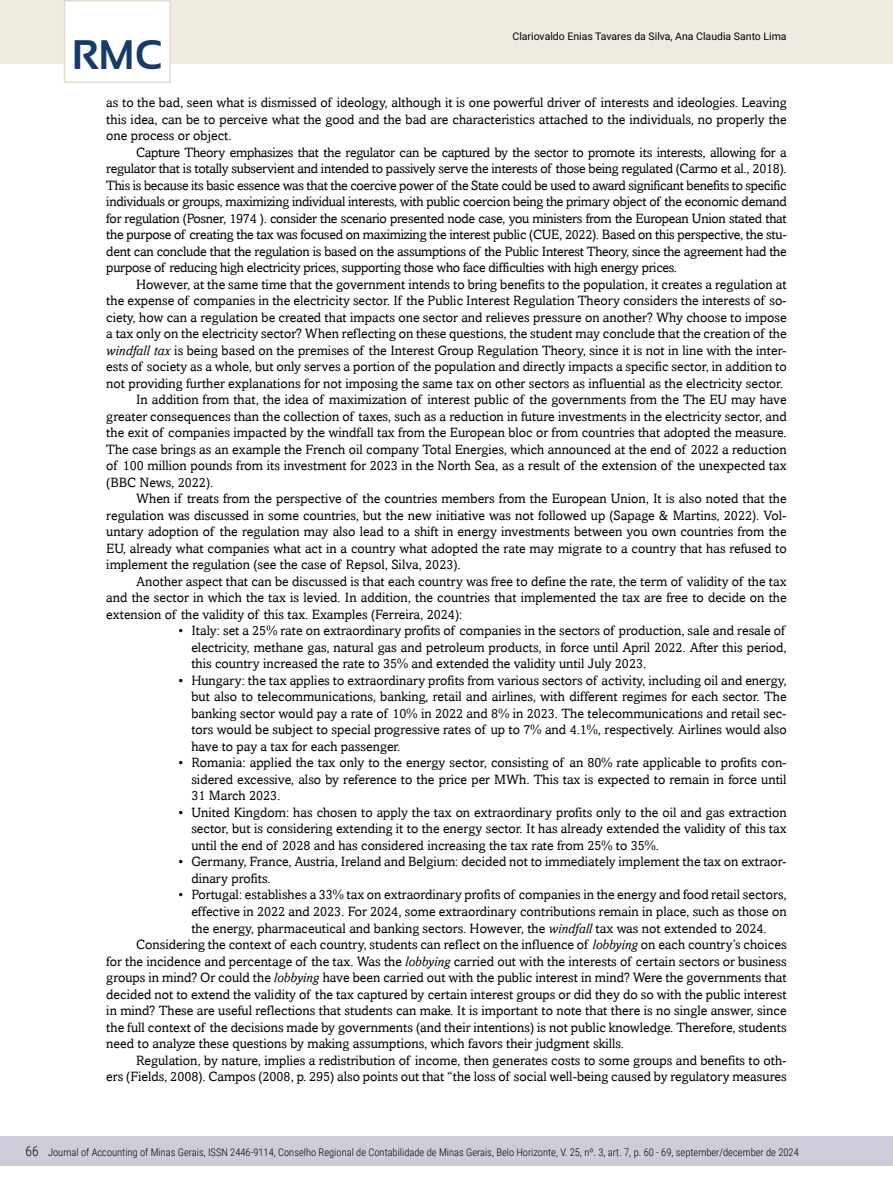
<style>
.page{position:relative;width:893px;height:1191px;background:#fff}
.page>*{position:absolute;margin:0;border:0;box-sizing:border-box;transform-origin:0 0}
.t1{font:700 41.25px "Sansation";color:#143b6b}
.t2{font:13.5px/16.5px "Amasis";color:#000;text-align:justify}
.t3{font:300 10.5px "Roboto Condensed";color:#000}
.t4{font:10.5px "Roboto";color:#000}
.s1{font-style:italic}
.s2{font-size:13.5px}
</style>
<div class="page">
<div style="left:0;top:0;width:893px;height:64px;background:#efebe1"></div>
<div style="left:64px;top:0;width:107px;height:83px;background:#fff;border:2px solid #e4dcca"></div>
<div style="left:0;top:1135px;width:893px;height:30px;background:#cdcdda"></div>
<h1 class="t1" style="left:72px;top:32px;width:92px">RMC</h1>
<p class="t4" style="left:513px;top:29px;width:276px">Clariovaldo Enias Tavares da Silva, Ana Claudia Santo Lima</p>
<p class="t2" style="left:106px;top:94px;width:682px">as to the bad, seen what is dismissed of ideology, although it is one powerful driver of interests and ideologies. Leaving this idea, can be to perceive what the good and the bad are characteristics attached to the individuals, no properly the one process or object.</p>
<p class="t2" style="left:106px;top:144px;width:682px;text-indent:30px">Capture Theory emphasizes that the regulator can be captured by the sector to promote its interests, allowing for a regulator that is totally subservient and intended to passively serve the interests of those being regulated (Carmo et al., 2018).<br>This is because its basic essence was that the coercive power of the State could be used to award significant benefits to specific individuals or groups, maximizing individual interests, with public coercion being the primary object of the economic demand for regulation (Posner, 1974 ). consider the scenario presented node case, you ministers from the European Union stated that the purpose of creating the tax was focused on maximizing the interest public (CUE, 2022). Based on this perspective, the stu&shy;dent can conclude that the regulation is based on the assumptions of the Public Interest Theory, since the agreement had the purpose of reducing high electricity prices, supporting those who face difficulties with high energy prices.</p>
<p class="t2" style="left:136px;top:276px;width:652px">However, at the same time that the government intends to bring benefits to the population, it creates a regulation at</p>
<p class="t2" style="left:106px;top:292px;width:682px">the expense of companies in the electricity sector. If the Public Interest Regulation Theory considers the interests of so-</p>
<p class="t2" style="left:106px;top:309px;width:682px">ciety, how can a regulation be created that impacts one sector and relieves pressure on another? Why choose to impose</p>
<p class="t2" style="left:106px;top:325px;width:682px">a tax only on the electricity sector? When reflecting on these questions, the student may conclude that the creation of the</p>
<p class="t2" style="left:106px;top:342px;width:682px"><span class="s1">windfall tax</span> is being based on the premises of the Interest Group Regulation Theory, since it is not in line with the inter-</p>
<p class="t2" style="left:106px;top:358px;width:682px">ests of society as a whole, but only serves a portion of the population and directly impacts a specific sector, in addition to</p>
<p class="t2" style="left:106px;top:375px;width:678px">not providing further explanations for not imposing the same tax on other sectors as influential as the electricity sector.</p>
<p class="t2" style="left:136px;top:391px;width:652px">In addition from that, the idea of maximization of interest public of the governments from the The EU may have</p>
<p class="t2" style="left:106px;top:408px;width:682px">greater consequences than the collection of taxes, such as a reduction in future investments in the electricity sector, and</p>
<p class="t2" style="left:106px;top:424px;width:682px">the exit of companies impacted by the windfall tax from the European bloc or from countries that adopted the measure.</p>
<p class="t2" style="left:106px;top:441px;width:682px">The case brings as an example the French oil company Total Energies, which announced at the end of 2022 a reduction</p>
<p class="t2" style="left:106px;top:457px;width:682px">of 100 million pounds from its investment for 2023 in the North Sea, as a result of the extension of the unexpected tax</p>
<p class="t2" style="left:106px;top:474px;width:109px">(BBC News, 2022).</p>
<p class="t2" style="left:136px;top:490px;width:652px">When if treats from the perspective of the countries members from the European Union, It is also noted that the</p>
<p class="t2" style="left:106px;top:507px;width:682px">regulation was discussed in some countries, but the new initiative was not followed up (Sapage &amp; Martins, 2022). Vol-</p>
<p class="t2" style="left:106px;top:523px;width:682px">untary adoption of the regulation may also lead to a shift in energy investments between you own countries from the</p>
<p class="t2" style="left:106px;top:540px;width:682px">EU, already what companies what act in a country what adopted the rate may migrate to a country that has refused to</p>
<p class="t2" style="left:106px;top:556px;width:356px">implement the regulation (see the case of Repsol, Silva, 2023).</p>
<p class="t2" style="left:136px;top:573px;width:652px">Another aspect that can be discussed is that each country was free to define the rate, the term of validity of the tax</p>
<p class="t2" style="left:106px;top:589px;width:682px">and the sector in which the tax is levied. In addition, the countries that implemented the tax are free to decide on the</p>
<p class="t2" style="left:106px;top:606px;width:357px">extension of the validity of this tax. Examples (Ferreira, 2024):</p>
<p class="t2" style="left:191px;top:622px;width:597px;text-align:left;text-indent:-13px">• Italy: set a 25% rate on extraordinary profits of companies in the sectors of production, sale and resale of electricity, methane gas, natural gas and petroleum products, in force until April 2022. After this period, this country increased the rate to 35% and extended the validity until July 2023.</p>
<p class="t2" style="left:191px;top:672px;width:597px;text-indent:-13px">• Hungary: the tax applies to extraordinary profits from various sectors of activity, including oil and energy, but also to telecommunications, banking, retail and airlines, with different regimes for each sector. The banking sector would pay a rate of 10% in 2022 and 8% in 2023. The telecommunications and retail sec&shy;tors would be subject to special progressive rates of up to 7% and 4.1%, respectively. Airlines would also have to pay a tax for each passenger.</p>
<p class="t2" style="left:191px;top:754px;width:597px;text-indent:-13px">• Romania: applied the tax only to the energy sector, consisting of an 80% rate applicable to profits con&shy;sidered excessive, also by reference to the price per MWh. This tax is expected to remain in force until 31 March 2023.</p>
<p class="t2" style="left:191px;top:804px;width:597px;text-indent:-13px">• United Kingdom: has chosen to apply the tax on extraordinary profits only to the oil and gas extraction sector, but is considering extending it to the energy sector. It has already extended the validity of this tax until the end of 2028 and has considered increasing the tax rate from 25% to 35%.</p>
<p class="t2" style="left:191px;top:853px;width:597px;text-indent:-13px">• Germany, France, Austria, Ireland and Belgium: decided not to immediately implement the tax on extraor&shy;dinary profits.</p>
<p class="t2" style="left:179px;top:886px;width:610px">• Portugal: establishes a 33% tax on extraordinary profits of companies in the energy and food retail sectors,</p>
<p class="t2" style="left:191px;top:903px;width:597px">effective in 2022 and 2023. For 2024, some extraordinary contributions remain in place, such as those on</p>
<p class="t2" style="left:191px;top:919px;width:577px">the energy, pharmaceutical and banking sectors. However, the <span class="s1">windfall</span> tax was not extended to 2024.</p>
<p class="t2" style="left:136px;top:936px;width:652px">Considering the context of each country, students can reflect on the influence of <span class="s1">lobbying</span> on each country’s choices</p>
<p class="t2" style="left:106px;top:952px;width:682px">for the incidence and percentage of the tax. Was the <span class="s1">lobbying</span> carried out with the interests of certain sectors or business</p>
<p class="t2" style="left:106px;top:969px;width:682px">groups in mind? Or could the <span class="s1">lobbying</span> have been carried out with the public interest in mind? Were the governments that</p>
<p class="t2" style="left:106px;top:985px;width:682px">decided not to extend the validity of the tax captured by certain interest groups or did they do so with the public interest</p>
<p class="t2" style="left:106px;top:1002px;width:682px">in mind? These are useful reflections that students can make. It is important to note that there is no single answer, since</p>
<p class="t2" style="left:106px;top:1018px;width:682px">the full context of the decisions made by governments (and their intentions) is not public knowledge. Therefore, students</p>
<p class="t2" style="left:106px;top:1035px;width:519px">need to analyze these questions by making assumptions, which favors their judgment skills.</p>
<p class="t2" style="left:136px;top:1051px;width:652px">Regulation, by nature, implies a redistribution of income, then generates costs to some groups and benefits to oth-</p>
<p class="t2" style="left:106px;top:1068px;width:682px">ers (Fields, 2008). Campos (2008, p. 295) also points out that “the loss of social well-being caused by regulatory measures</p>
<p class="t3" style="left:26px;top:1145px;width:775px"><sup>66</sup><span class="s2">66</span> Journal of Accounting of Minas Gerais, ISSN 2446-9114, Conselho Regional de Contabilidade de Minas Gerais, Belo Horizonte, V. 25, nº. 3, art. 7, p. 60 - 69, september/december de 2024</p>
</div>
